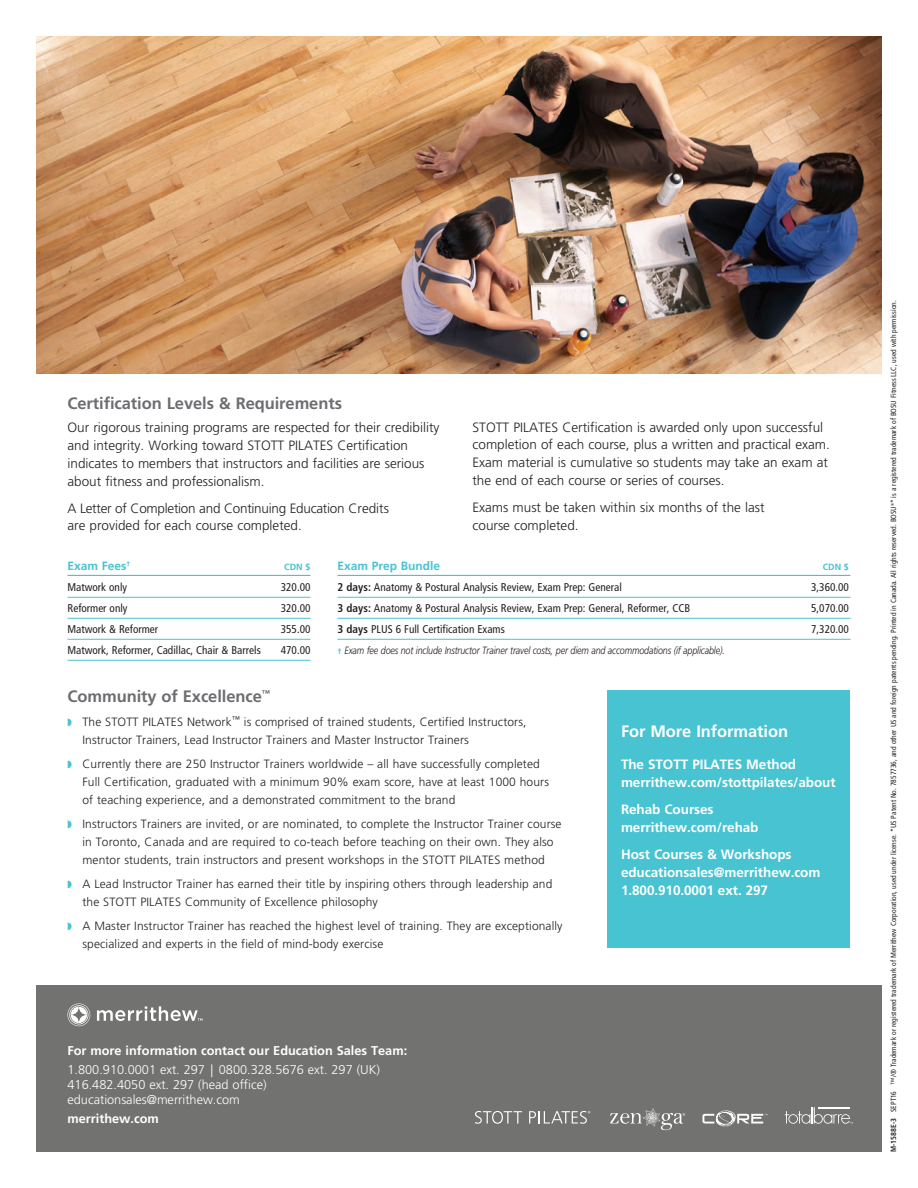
<style>
.page{position:relative;width:918px;height:1188px;background:#fff}
.page>*{position:absolute;margin:0;border:0;box-sizing:border-box;transform-origin:0 0}
.t1{font:700 16.5px "Frutiger LT Std";letter-spacing:-.005em;color:#6c6d70}
.t2{font:700 16.5px "Frutiger LT Std";letter-spacing:-.005em;color:#fff}
.t3{font:300 13.5px/18px "Frutiger LT Std";color:#231f20}
.t4{font:700 13.5px/18px "Frutiger LT Std";letter-spacing:-.005em;color:#fff}
.t5{font:300 13.5px/18px "Frutiger LT Std";letter-spacing:-.02em;color:#231f20}
.t6{font:300 12.75px/15px "Frutiger LT Std";color:#fff}
.t7{font:700 12.75px "Frutiger LT Std";color:#fff}
.t8{font:300 12px/18px "Frutiger LT Std";letter-spacing:.01em;color:#231f20}
.t9{font:700 12px "Frutiger LT Std";color:#47c3d2}
.t10{font:condensed 11.25px "Frutiger LT Std";color:#231f20}
.t11{font:italic 300 10.5px "Frutiger LT Std";letter-spacing:-.015em;color:#231f20;scale:.85 1}
.t12{font:700 9px "Frutiger LT Std";color:#47c3d2}
.t13{font:condensed 7.5px "Frutiger LT Std";color:#231f20}
.s1{font-weight:700}
.s2{font-weight:700;font-style:normal;font-stretch:condensed;font-size:8.25px;color:#47c3d2}
</style>
<div class="page">
<div style="left:36px;top:986px;width:846px;height:166px;background:#727271"></div>
<svg style="left:475px;top:1111px;width:47px;height:13px"></svg>
<svg style="left:529px;top:1111px;width:61px;height:13px"></svg>
<svg style="left:702px;top:1110px;width:65px;height:17px"></svg>
<svg style="left:785px;top:1107px;width:68px;height:17px"></svg>
<hr style="left:818px;top:1108px;width:32px;height:1px;background:#fff">
<svg style="left:610px;top:1108px;width:75px;height:22px"></svg>
<svg style="left:68px;top:1004px;width:22px;height:22px"></svg>
<svg style="left:97px;top:1006px;width:105px;height:15px"></svg>
<hr style="left:338px;top:575px;width:512px;height:1px;background:#47c3d2">
<hr style="left:338px;top:597px;width:512px;height:1px;background:#47c3d2">
<hr style="left:338px;top:618px;width:512px;height:1px;background:#47c3d2">
<hr style="left:338px;top:639px;width:512px;height:1px;background:#47c3d2">
<div style="left:608px;top:690px;width:242px;height:258px;background:#47c3d2"></div>
<hr style="left:68px;top:575px;width:242px;height:1px;background:#47c3d2">
<hr style="left:68px;top:597px;width:242px;height:1px;background:#47c3d2">
<hr style="left:68px;top:618px;width:242px;height:1px;background:#47c3d2">
<hr style="left:68px;top:639px;width:242px;height:1px;background:#47c3d2">
<hr style="left:68px;top:660px;width:242px;height:1px;background:#47c3d2">
<img style="left:36px;top:36px;width:846px;height:338px">
<h1 class="t1" style="left:68px;top:394px;width:276px">Certification Levels &amp; Requirements</h1>
<p class="t3" style="left:68px;top:418px;width:374px">Our rigorous training programs are respected for their credibility and integrity. Working toward STOTT PILATES Certification indicates to members that instructors and facilities are serious about fitness and professionalism.</p>
<p class="t5" style="left:68px;top:499px;width:323px">A Letter of Completion and Continuing Education Credits are provided for each course completed.</p>
<p class="t3" style="left:472px;top:418px;width:359px">STOTT PILATES Certification is awarded only upon successful completion of each course, plus a written and practical exam.<br>Exam material is cumulative so students may take an exam at the end of each course or series of courses.</p>
<p class="t3" style="left:472px;top:499px;width:294px">Exams must be taken within six months of the last course completed.</p>
<p class="t9" style="left:68px;top:559px;width:64px">Exam Fees<sup>†</sup></p>
<p class="t12" style="left:284px;top:562px;width:28px">CDN $</p>
<p class="t10" style="left:68px;top:581px;width:61px">Matwork only</p>
<p class="t10" style="left:281px;top:581px;width:31px">320.00</p>
<p class="t10" style="left:68px;top:602px;width:62px">Reformer only</p>
<p class="t10" style="left:281px;top:602px;width:31px">320.00</p>
<p class="t10" style="left:68px;top:623px;width:92px">Matwork &amp; Reformer</p>
<p class="t10" style="left:281px;top:623px;width:31px">355.00</p>
<p class="t10" style="left:68px;top:644px;width:195px">Matwork, Reformer, Cadillac, Chair &amp; Barrels</p>
<p class="t10" style="left:281px;top:644px;width:31px">470.00</p>
<p class="t9" style="left:338px;top:559px;width:104px">Exam Prep Bundle</p>
<p class="t12" style="left:823px;top:562px;width:28px">CDN $</p>
<p class="t10" style="left:338px;top:581px;width:286px"><span class="s1">2 days:</span> Anatomy &amp; Postural Analysis Review, Exam Prep: General</p>
<p class="t10" style="left:811px;top:581px;width:39px">3,360.00</p>
<p class="t10" style="left:338px;top:602px;width:354px"><span class="s1">3 days:</span> Anatomy &amp; Postural Analysis Review, Exam Prep: General, Reformer, CCB</p>
<p class="t10" style="left:811px;top:602px;width:39px">5,070.00</p>
<p class="t10" style="left:338px;top:623px;width:169px"><span class="s1">3 days</span> PLUS 6 Full Certification Exams</p>
<p class="t10" style="left:811px;top:623px;width:39px">7,320.00</p>
<p class="t11" style="left:338px;top:644px;width:457px"><span class="s2">†</span> Exam fee does not include Instructor Trainer travel costs, per diem and accommodations (if applicable).</p>
<h1 class="t1" style="left:68px;top:686px;width:204px">Community of Excellence<sup>™</sup></h1>
<p class="t8" style="left:82px;top:713px;width:446px">The STOTT PILATES Network<sup>™</sup> is comprised of trained students, Certified Instructors,<br>Instructor Trainers, Lead Instructor Trainers and Master Instructor Trainers</p>
<p class="t8" style="left:83px;top:755px;width:468px">Currently there are 250 Instructor Trainers worldwide – all have successfully completed<br>Full Certification, graduated with a minimum 90% exam score, have at least 1000 hours of teaching experience, and a demonstrated commitment to the brand</p>
<p class="t8" style="left:83px;top:815px;width:481px">Instructors Trainers are invited, or are nominated, to complete the Instructor Trainer course in Toronto, Canada and are required to co-teach before teaching on their own. They also mentor students, train instructors and present workshops in the STOTT PILATES method</p>
<p class="t8" style="left:83px;top:875px;width:471px">A Lead Instructor Trainer has earned their title by inspiring others through leadership and the STOTT PILATES Community of Excellence philosophy</p>
<p class="t8" style="left:83px;top:917px;width:482px">A Master Instructor Trainer has reached the highest level of training. They are exceptionally specialized and experts in the field of mind-body exercise</p>
<p class="t7" style="left:68px;top:1043px;width:341px">For more information contact our Education Sales Team:</p>
<p class="t6" style="left:68px;top:1062px;width:314px">1.800.910.0001 ext. 297 | 0800.328.5676 ext. 297 (UK)<br>416.482.4050 ext. 297 (head office) educationsales@merrithew.com</p>
<p class="t7" style="left:68px;top:1112px;width:93px">merrithew.com</p>
<h1 class="t2" style="left:621px;top:722px;width:169px">For More Information</h1>
<p class="t4" style="left:621px;top:755px;width:216px">The STOTT PILATES Method merrithew.com/stottpilates/about</p>
<p class="t4" style="left:621px;top:800px;width:139px">Rehab Courses merrithew.com/rehab</p>
<p class="t4" style="left:621px;top:845px;width:201px">Host Courses &amp; Workshops educationsales@merrithew.com<br>1.800.910.0001 ext. 297</p>
<p class="t13" style="left:889px;top:1152px;width:853px;rotate:-90deg"><span class="s1">M-1588E-3</span> SEPT16 ™/® Trademark or registered trademark of Merrithew Corporation, used under license. *US Patent No. 7857736, and other US and foreign patents pending. Printed in Canada. All rights reserved. BOSU<sup>®</sup>* is a registered trademark of BOSU Fitness LLC, used with permission.</p>
</div>
